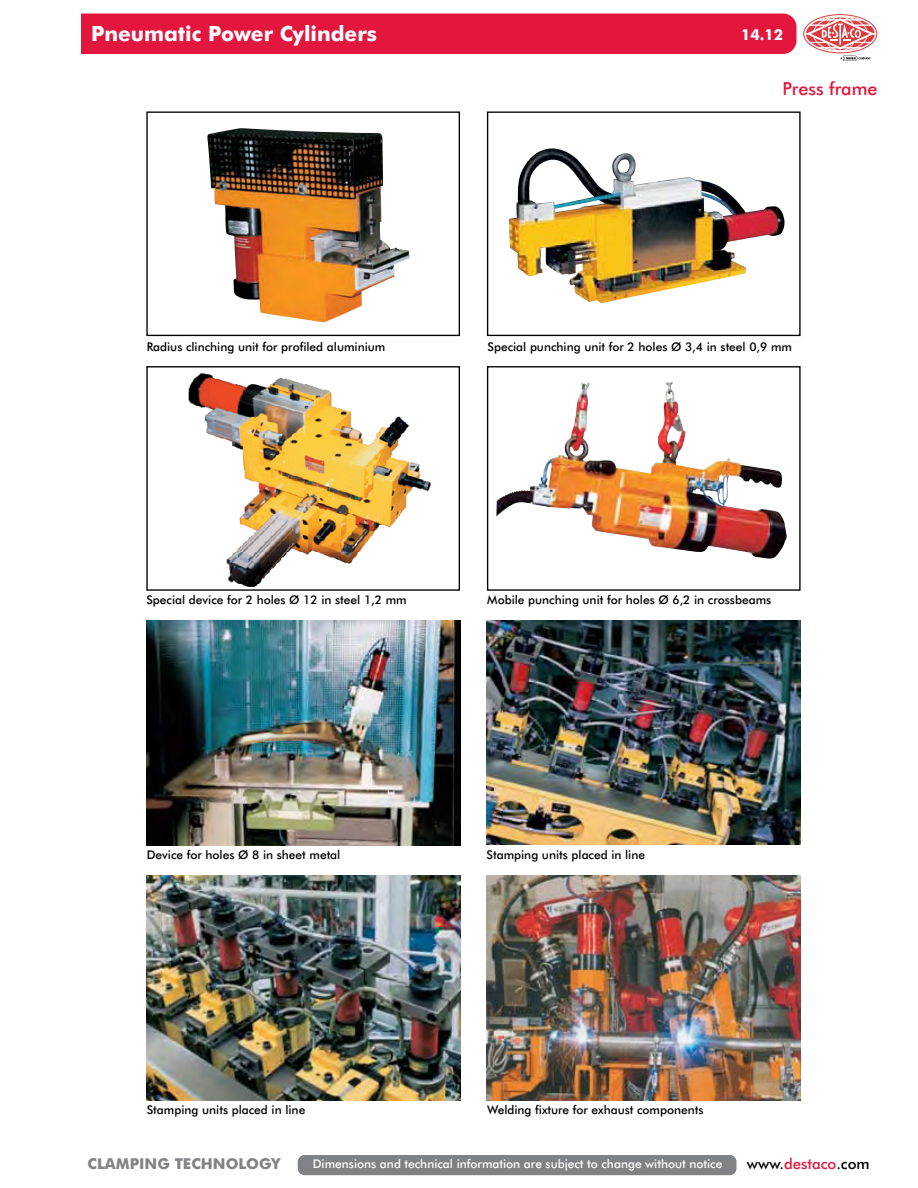
<style>
.page{position:relative;width:918px;height:1188px;background:#fff}
.page>*{position:absolute;margin:0;border:0;box-sizing:border-box;transform-origin:0 0}
.t1{font:700 21px "Futura BT";color:#fff}
.t2{font:500 18px "Futura BT";color:#e3173e}
.t3{font:700 15px "Futura BT";color:#808285}
.t4{font:500 15px "Futura BT";color:#000}
.t5{font:700 15px "Futura BT";color:#fff}
.t6{font:500 12px "Futura BT";color:#000}
.t7{font:500 12px "Futura BT";color:#fff}
.s1{color:#e3173e}
</style>
<div class="page">
<div style="left:14px;top:14px;width:782px;height:40px;background:#e3173e;border-radius:14px"></div>
<div style="left:10px;top:11px;width:71px;height:47px;background:#fff"></div>
<svg style="left:804px;top:15px;width:73px;height:38px"></svg>
<div style="left:803px;top:14px;width:74px;height:39px;border:1px solid #e13a3e;border-radius:50%"></div>
<div style="left:813px;top:16px;width:55px;height:35px;border:1px solid #fff;border-radius:50%"></div>
<svg style="left:805px;top:18px;width:70px;height:31px"></svg>
<svg style="left:841px;top:56px;width:30px;height:5px"></svg>
<div style="left:298px;top:1155px;width:438px;height:20px;background:#808285;border-radius:7px"></div>
<img style="left:487px;top:621px;width:314px;height:224px">
<img style="left:146px;top:875px;width:314px;height:225px">
<img style="left:146px;top:621px;width:314px;height:224px">
<img style="left:520px;top:392px;width:267px;height:167px">
<div style="left:487px;top:366px;width:314px;height:225px;border:1px solid #000"></div>
<img style="left:188px;top:373px;width:244px;height:213px">
<div style="left:146px;top:366px;width:314px;height:225px;border:1px solid #000"></div>
<img style="left:207px;top:128px;width:203px;height:194px">
<div style="left:146px;top:111px;width:314px;height:225px;border:1px solid #000"></div>
<img style="left:487px;top:875px;width:314px;height:225px">
<img style="left:509px;top:148px;width:276px;height:155px">
<div style="left:487px;top:111px;width:314px;height:225px;border:1px solid #000"></div>
<p class="t1" style="left:91px;top:25px;width:287px">Pneumatic Power Cylinders</p>
<p class="t6" style="left:147px;top:342px;width:240px">Radius clinching unit for profiled aluminium</p>
<p class="t5" style="left:741px;top:29px;width:44px">14. 12</p>
<p class="t2" style="left:783px;top:81px;width:96px">Press frame</p>
<p class="t6" style="left:487px;top:342px;width:306px">Special punching unit for 2 holes Ø 3,4 in steel 0,9 mm</p>
<p class="t6" style="left:146px;top:595px;width:262px">Special device for 2 holes Ø 12 in steel 1,2 mm</p>
<p class="t6" style="left:487px;top:595px;width:285px">Mobile punching unit for holes Ø 6,2 in crossbeams</p>
<p class="t6" style="left:147px;top:850px;width:195px">Device for holes Ø 8 in sheet metal</p>
<p class="t6" style="left:487px;top:850px;width:160px">Stamping units placed in line</p>
<p class="t6" style="left:147px;top:1105px;width:160px">Stamping units placed in line</p>
<p class="t6" style="left:487px;top:1105px;width:218px">Welding fixture for exhaust components</p>
<p class="t3" style="left:88px;top:1158px;width:194px">CLAMPING TECHNOLOGY</p>
<p class="t7" style="left:313px;top:1159px;width:411px">Dimensions and technical information are subject to change without notice</p>
<p class="t4" style="left:747px;top:1158px;width:124px">www.<span class="s1">destaco</span>.com</p>
</div>
